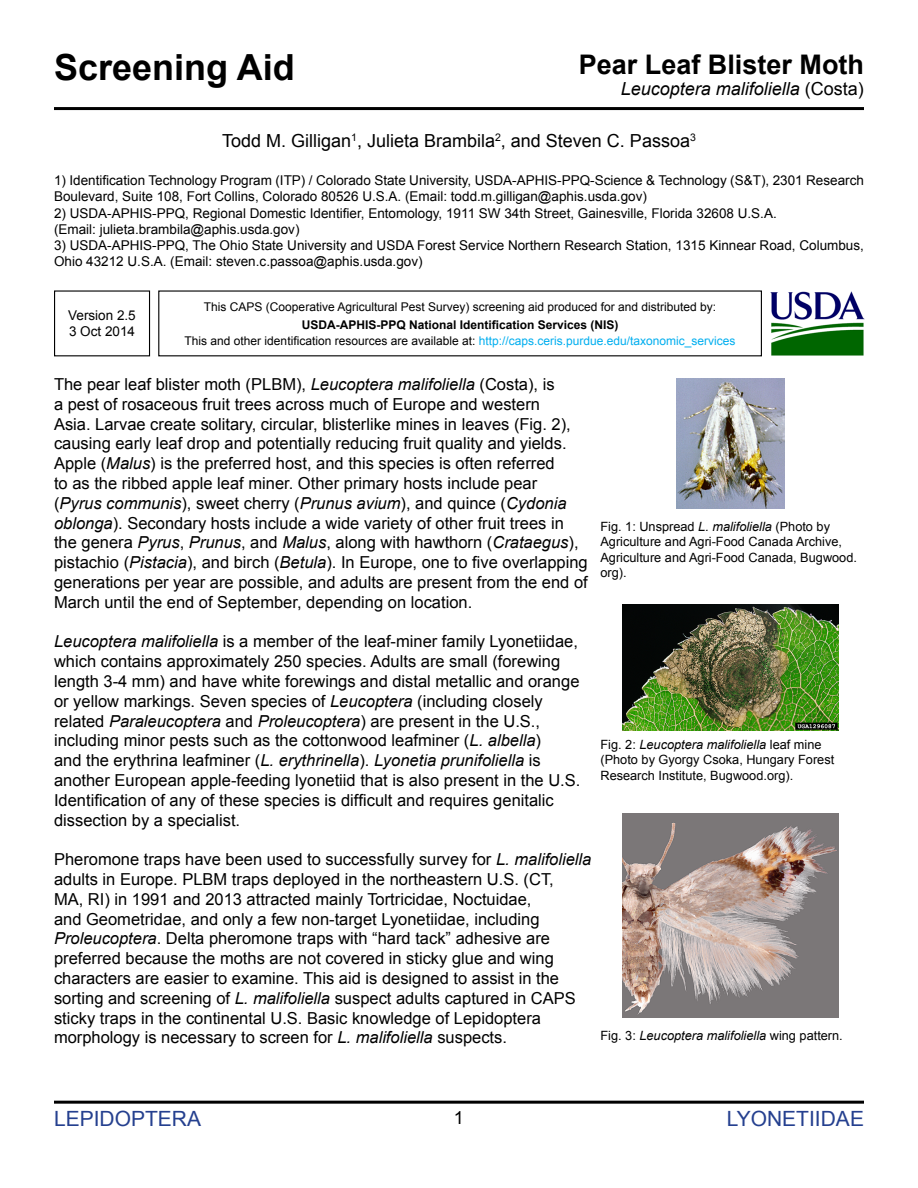
<style>
.page{position:relative;width:918px;height:1188px;background:#fff}
.page>*{position:absolute;margin:0;border:0;box-sizing:border-box;transform-origin:0 0}
.t1{font:700 36px "Arial";color:#000}
.t2{font:700 27px "Arial";color:#000}
.t3{font:21px "Arial";color:#25408f}
.t4{font:18px "Arial";color:#000}
.t5{font:italic 18px "Arial";color:#000}
.t6{font:16.5px/19.8px "Arial";color:#000}
.t7{font:13.5px/16.2px "Arial";color:#000}
.t8{font:12.75px/15.3px "Arial";color:#000}
.t9{font:italic 12.75px "Arial";color:#000}
.t10{font:12px/16.5px "Arial";color:#000;text-align:center}
.s1{font-style:normal}
.s2{font-weight:700}
.s3{color:#00aeef}
.s4{font-style:italic}
</style>
<div class="page">
<hr style="left:54px;top:1101px;width:810px;height:3px;background:#000">
<hr style="left:54px;top:107px;width:810px;height:3px;background:#000">
<img style="left:771px;top:291px;width:94px;height:65px">
<div style="left:54px;top:290px;width:96px;height:66px;border:1px solid #000"></div>
<img style="left:676px;top:378px;width:108px;height:131px">
<img style="left:622px;top:605px;width:216px;height:125px">
<img style="left:622px;top:814px;width:216px;height:204px">
<h1 class="t1" style="left:54px;top:44px;width:242px">Screening Aid</h1>
<h2 class="t2" style="left:579px;top:46px;width:287px">Pear Leaf Blister Moth</h2>
<p class="t5" style="left:621px;top:77px;width:245px">Leucoptera malifoliella <span class="s1">(Costa)</span></p>
<p class="t4" style="left:222px;top:129px;width:475px">Todd M. Gilligan<sup>1</sup>, Julieta Brambila<sup>2</sup>, and Steven C. Passoa<sup>3</sup></p>
<p class="t7" style="left:54px;top:173px;width:811px">1) Identification Technology Program (ITP) / Colorado State University, USDA-APHIS-PPQ-Science &amp; Technology (S&amp;T), 2301 Research<br>Boulevard, Suite 108, Fort Collins, Colorado 80526 U.S.A. (Email: todd.m.gilligan@aphis.usda.gov)</p>
<p class="t7" style="left:54px;top:205px;width:724px">2) USDA-APHIS-PPQ, Regional Domestic Identifier, Entomology, 1911 SW 34th Street, Gainesville, Florida 32608 U.S.A. (Email: julieta.brambila@aphis.usda.gov)</p>
<p class="t7" style="left:54px;top:237px;width:811px">3) USDA-APHIS-PPQ, The Ohio State University and USDA Forest Service Northern Research Station, 1315 Kinnear Road, Columbus,<br>Ohio 43212 U.S.A. (Email: steven.c.passoa@aphis.usda.gov)</p>
<p class="t10" style="left:204px;top:298px;width:514px">This CAPS (Cooperative Agricultural Pest Survey) screening aid produced for and distributed by:</p>
<p class="t10" style="left:185px;top:316px;width:552px"><span class="s2">USDA-APHIS-PPQ National Identification Services (NIS)<br></span>This and other identification resources are available at: <span class="s3">http://caps.ceris.purdue.edu/taxonomic_services</span></p>
<p class="t7" style="left:68px;top:308px;width:69px">Version 2.5<br>3 Oct 2014</p>
<p class="t6" style="left:54px;top:374px;width:535px">The pear leaf blister moth (PLBM), <span class="s4">Leucoptera malifoliella</span> (Costa), is<br>a pest of rosaceous fruit trees across much of Europe and western<br>Asia. Larvae create solitary, circular, blisterlike mines in leaves (Fig. 2), causing early leaf drop and potentially reducing fruit quality and yields.<br>Apple (<span class="s4">Malus</span>) is the preferred host, and this species is often referred<br>to as the ribbed apple leaf miner. Other primary hosts include pear (<span class="s4">Pyrus communis</span>), sweet cherry (<span class="s4">Prunus avium</span>), and quince (<span class="s4">Cydonia oblonga</span>). Secondary hosts include a wide variety of other fruit trees in the genera <span class="s4">Pyrus</span>, <span class="s4">Prunus</span>, and <span class="s4">Malus</span>, along with hawthorn (<span class="s4">Crataegus</span>), pistachio (<span class="s4">Pistacia</span>), and birch (<span class="s4">Betula</span>). In Europe, one to five overlapping generations per year are possible, and adults are present from the end of March until the end of September, depending on location.</p>
<p class="t6" style="left:54px;top:632px;width:528px"><span class="s4">Leucoptera malifoliella</span> is a member of the leaf-miner family Lyonetiidae, which contains approximately 250 species. Adults are small (forewing length 3-4 mm) and have white forewings and distal metallic and orange or yellow markings. Seven species of <span class="s4">Leucoptera</span> (including closely related <span class="s4">Paraleucoptera</span> and <span class="s4">Proleucoptera</span>) are present in the U.S., including minor pests such as the cottonwood leafminer (<span class="s4">L. albella</span>)<br>and the erythrina leafminer (<span class="s4">L. erythrinella</span>). <span class="s4">Lyonetia prunifoliella</span> is another European apple-feeding lyonetiid that is also present in the U.S.<br>Identification of any of these species is difficult and requires genitalic dissection by a specialist.</p>
<p class="t6" style="left:54px;top:850px;width:539px">Pheromone traps have been used to successfully survey for <span class="s4">L. malifoliella </span>adults in Europe. PLBM traps deployed in the northeastern U.S. (CT,<br>MA, RI) in 1991 and 2013 attracted mainly Tortricidae, Noctuidae,<br>and Geometridae, and only a few non-target Lyonetiidae, including <span class="s4">Proleucoptera</span>. Delta pheromone traps with “hard tack” adhesive are preferred because the moths are not covered in sticky glue and wing characters are easier to examine. This aid is designed to assist in the sorting and screening of <span class="s4">L. malifoliella</span> suspect adults captured in CAPS sticky traps in the continental U.S. Basic knowledge of Lepidoptera morphology is necessary to screen for <span class="s4">L. malifoliella</span> suspects.</p>
<p class="t8" style="left:600px;top:519px;width:258px">Fig. 1: Unspread <span class="s4">L. malifoliella</span> (Photo by Agriculture and Agri-Food Canada Archive, Agriculture and Agri-Food Canada, Bugwood. org).</p>
<p class="t8" style="left:600px;top:737px;width:235px">Fig. 2: <span class="s4">Leucoptera malifoliella</span> leaf mine (Photo by Gyorgy Csoka, Hungary Forest<br>Research Institute, Bugwood.org).</p>
<p class="t9" style="left:600px;top:1027px;width:244px"><span class="s1">Fig. 3:</span> Leucoptera malifoliella <span class="s1">wing pattern.</span></p>
<p class="t3" style="left:54px;top:1105px;width:149px">LEPIDOPTERA</p>
<p class="t4" style="left:454px;top:1106px;width:12px">1</p>
<p class="t3" style="left:727px;top:1105px;width:139px">LYONETIIDAE</p>
</div>
